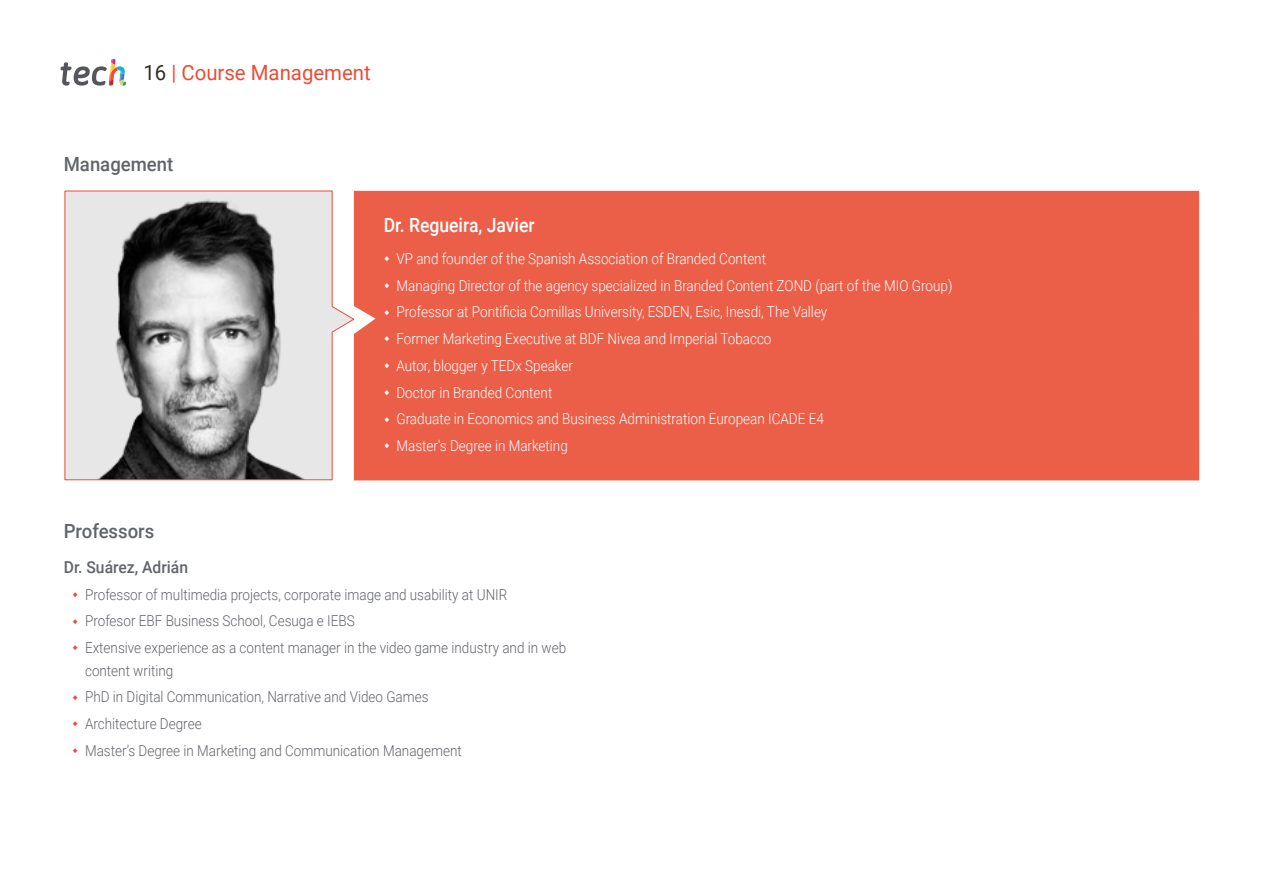
<style>
.page{position:relative;width:1263px;height:893px;background:#fff}
.page>*{position:absolute;margin:0;border:0;box-sizing:border-box;transform-origin:0 0}
.t1{font:21px "Roboto";color:#e94d35}
.t2{font:500 19.5px "Roboto";color:#61646a;scale:.95 1}
.t3{font:500 19.5px "Roboto";color:#fff;scale:.9 1}
.t4{font:500 16.5px "Roboto";color:#61646a;scale:.95 1}
.t5{font:300 15px/26.7px "Roboto";color:#fff;scale:.9 1}
.t6{font:300 15px/26.7px "Roboto";color:#61646a;scale:.9 1}
.s1{color:#312e20}
</style>
<div class="page">
<div style="left:354px;top:191px;width:845px;height:289px;background:#eb5f49"></div>
<svg style="left:65px;top:191px;width:289px;height:289px;background:#b3b1b1"></svg>
<svg style="left:61px;top:59px;width:65px;height:27px"></svg>
<svg style="left:385px;top:256px;width:4px;height:5px"></svg>
<svg style="left:385px;top:283px;width:4px;height:5px"></svg>
<svg style="left:385px;top:310px;width:4px;height:5px"></svg>
<svg style="left:385px;top:336px;width:4px;height:5px"></svg>
<svg style="left:385px;top:363px;width:4px;height:5px"></svg>
<svg style="left:385px;top:390px;width:4px;height:5px"></svg>
<svg style="left:385px;top:417px;width:4px;height:5px"></svg>
<svg style="left:385px;top:443px;width:4px;height:5px"></svg>
<h1 class="t1" style="left:144px;top:57px;width:229px"><span class="s1">16</span> | Course Management</h1>
<h2 class="t2" style="left:64px;top:150px;width:117px">Management</h2>
<h2 class="t2" style="left:64px;top:517px;width:97px">Professors</h2>
<h2 class="t3" style="left:384px;top:211px;width:169px">Dr. Regueira, Javier</h2>
<p class="t5" style="left:396px;top:245px;width:619px">VP and founder of the Spanish Association of Branded Content<br>Managing Director of the agency specialized in Branded Content ZOND (part of the MIO Group)<br>Professor at Pontificia Comillas University, ESDEN, Esic, Inesdi, The Valley<br>Former Marketing Executive at BDF Nivea and Imperial Tobacco<br>Autor, blogger y TEDx Speaker<br>Doctor in Branded Content<br>Graduate in Economics and Business Administration European ICADE E4<br>Master's Degree in Marketing</p>
<p class="t4" style="left:64px;top:556px;width:132px">Dr. Suárez, Adrián</p>
<p class="t6" style="left:85px;top:580px;width:536px">Professor of multimedia projects, corporate image and usability at UNIR<br>Profesor EBF Business School, Cesuga e IEBS<br>Extensive experience as a content manager in the video game industry and in web</p>
<p class="t6" style="left:85px;top:656px;width:420px">content writing<br>PhD in Digital Communication, Narrative and Video Games Architecture Degree<br>Master’s Degree in Marketing and Communication Management</p>
</div>
